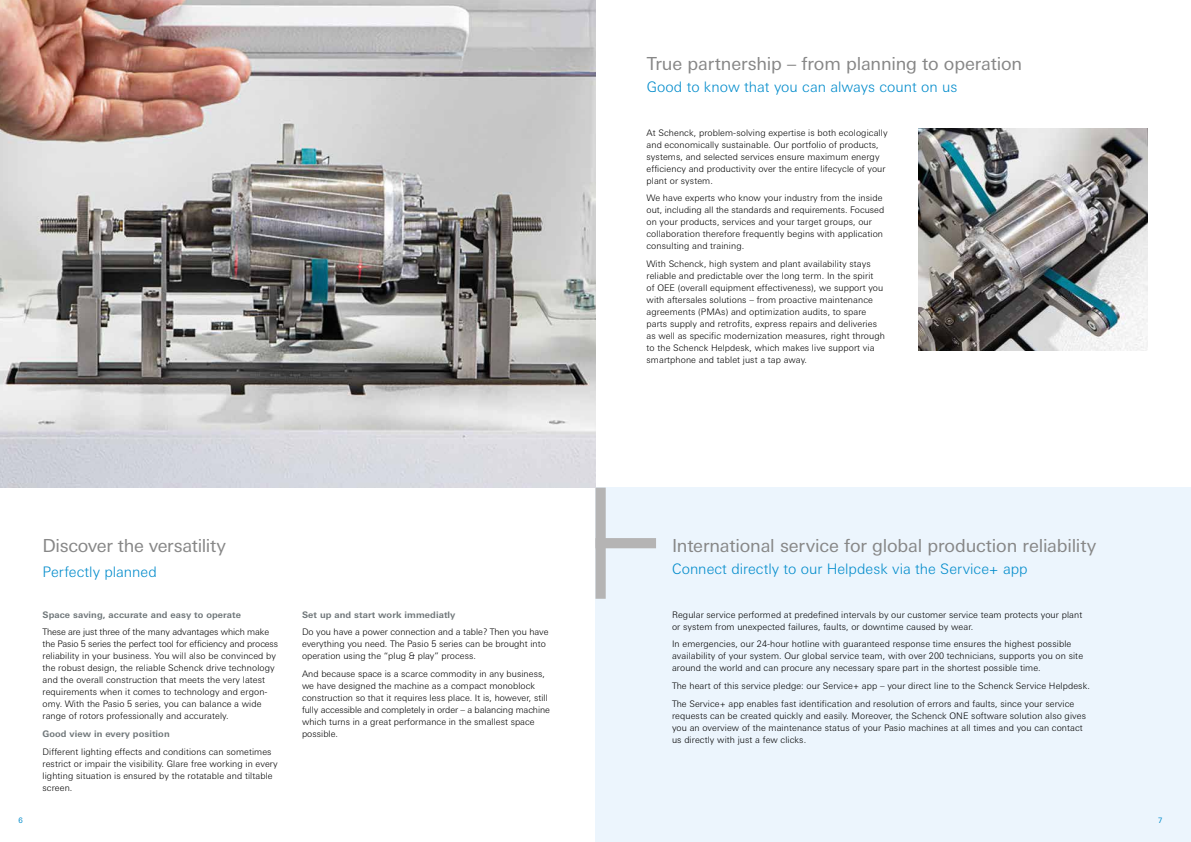
<style>
.page{position:relative;width:1191px;height:842px;background:#fff}
.page>*{position:absolute;margin:0;border:0;box-sizing:border-box;transform-origin:0 0}
.t1{font:18px "Univers Next W1 G";letter-spacing:-.01em;color:#878787}
.t2{font:300 14.5px "Univers Next W1 G";color:#008bcb}
.t3{font:300 9px/12px "Univers Next W1 G";letter-spacing:.01em;color:#000}
.t4{font:700 9px "Univers Next W1 G";letter-spacing:.01em;color:#70777a}
.t5{font:7.5px "Univers Next W1 G";color:#008bcb}
</style>
<div class="page">
<div style="left:595px;top:488px;width:596px;height:354px;background:#ecf5fd"></div>
<div style="left:595px;top:538px;width:61px;height:10px;background:#b5b4b4"></div>
<div style="left:595px;top:488px;width:10px;height:111px;background:#b5b4b4"></div>
<img style="left:918px;top:129px;width:229px;height:221px">
<img style="left:0;top:0;width:595px;height:488px">
<h1 class="t1" style="left:43px;top:535px;width:185px">Discover the versatility</h1>
<h2 class="t2" style="left:43px;top:563px;width:116px">Perfectly planned</h2>
<p class="t4" style="left:43px;top:609px;width:200px">Space saving, accurate and easy to operate</p>
<p class="t3" style="left:43px;top:626px;width:237px">These are just three of the many advantages which make the Pasio 5 series the perfect tool for efficiency and process reliability in your business. You will also be convinced by the robust design, the reliable Schenck drive technology and the overall construction that meets the very latest requirements when it comes to technology and ergon&shy;omy. With the Pasio 5 series, you can balance a wide range of rotors professionally and accurately.</p>
<p class="t4" style="left:43px;top:728px;width:129px">Good view in every position</p>
<p class="t3" style="left:43px;top:745px;width:237px">Different lighting effects and conditions can sometimes restrict or impair the visibility. Glare free working in every lighting situation is ensured by the rotatable and tiltable screen.</p>
<p class="t4" style="left:302px;top:609px;width:155px">Set up and start work immediatly</p>
<p class="t3" style="left:302px;top:626px;width:248px">Do you have a power connection and a table? Then you have everything you need. The Pasio 5 series can be brought into operation using the “plug &amp; play” process.</p>
<p class="t3" style="left:302px;top:668px;width:249px">And because space is a scarce commodity in any business, we have designed the machine as a compact monoblock construction so that it requires less place. It is, however, still fully accessible and completely in order – a balancing machine which turns in a great performance in the smallest space possible.</p>
<h1 class="t1" style="left:647px;top:53px;width:377px">True partnership – from planning to operation</h1>
<h2 class="t2" style="left:647px;top:79px;width:312px">Good to know that you can always count on us</h2>
<p class="t3" style="left:646px;top:126px;width:242px">At Schenck, problem-solving expertise is both ecologically and economically sustainable. Our portfolio of products, systems, and selected services ensure maximum energy efficiency and productivity over the entire lifecycle of your plant or system.</p>
<p class="t3" style="left:646px;top:192px;width:239px">We have experts who know your industry from the inside out, including all the standards and requirements. Focused on your products, services and your target groups, our collaboration therefore frequently begins with application consulting and training.</p>
<p class="t3" style="left:646px;top:258px;width:240px">With Schenck, high system and plant availability stays reliable and predictable over the long term. In the spirit<br>of OEE (overall equipment effectiveness), we support you with aftersales solutions – from proactive maintenance agreements (PMAs) and optimization audits, to spare parts supply and retrofits, express repairs and deliveries as well as specific modernization measures, right through to the Schenck Helpdesk, which makes live support via smartphone and tablet just a tap away.</p>
<h1 class="t1" style="left:672px;top:535px;width:426px">International service for global production reliability</h1>
<h2 class="t2" style="left:672px;top:560px;width:357px">Connect directly to our Helpdesk via the Service+ app</h2>
<p class="t3" style="left:672px;top:608px;width:412px">Regular service performed at predefined intervals by our customer service team protects your plant or system from unexpected failures, faults, or downtime caused by wear.</p>
<p class="t3" style="left:672px;top:638px;width:412px">In emergencies, our 24-hour hotline with guaranteed response time ensures the highest possible availability of your system. Our global service team, with over 200 technicians, supports you on site around the world and can procure any necessary spare part in the shortest possible time.</p>
<p class="t3" style="left:672px;top:677px;width:419px;line-height:17.7px">The heart of this service pledge: our Service+ app – your direct line to the Schenck Service Helpdesk.<br>The Service+ app enables fast identification and resolution of errors and faults, since your service</p>
<p class="t3" style="left:672px;top:709px;width:415px">requests can be created quickly and easily. Moreover, the Schenck ONE software solution also gives you an overview of the maintenance status of your Pasio machines at all times and you can contact us directly with just a few clicks.</p>
<p class="t5" style="left:18px;top:816px;width:6px">6</p>
<p class="t5" style="left:1158px;top:816px;width:6px">7</p>
</div>
